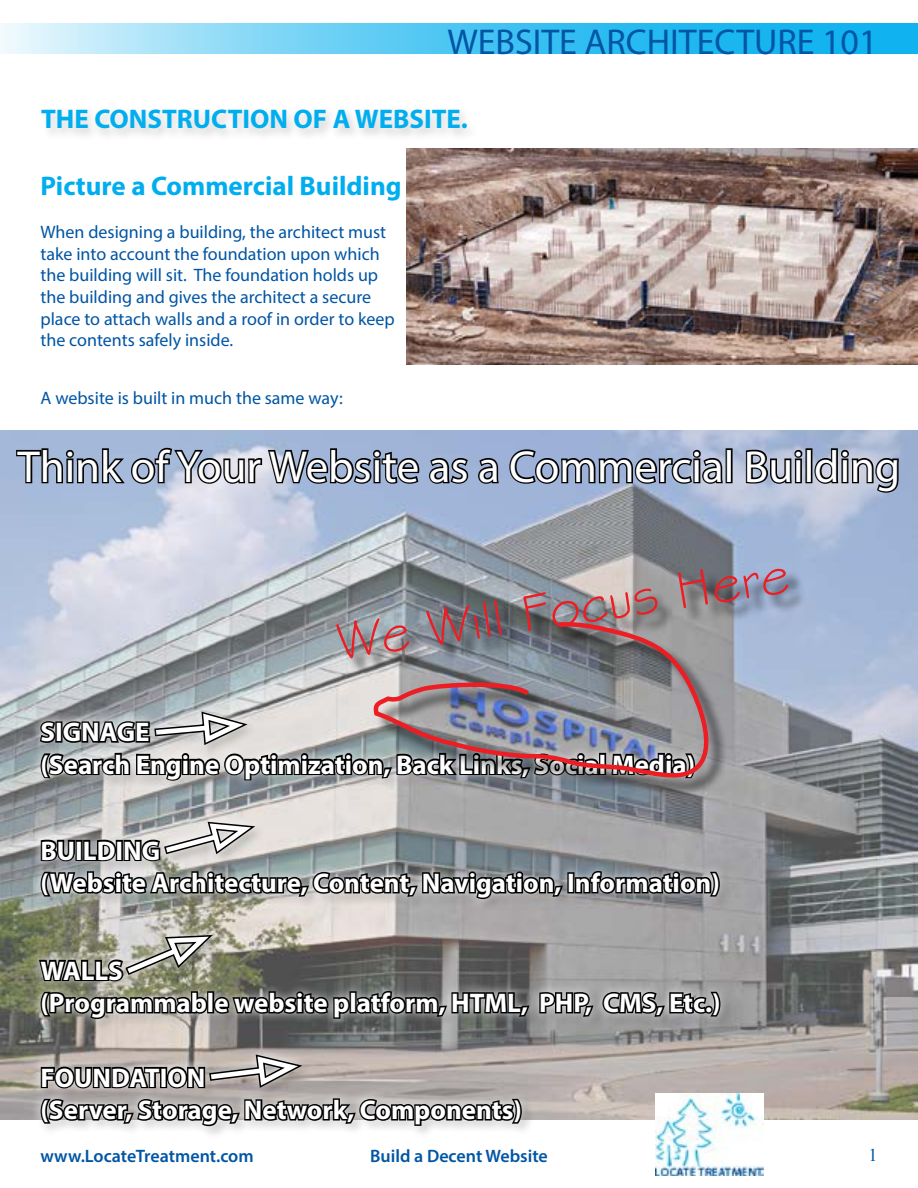
<style>
.page{position:relative;width:918px;height:1188px;background:#fff}
.page>*{position:absolute;margin:0;border:0;box-sizing:border-box;transform-origin:0 0}
.t1{font:54px "Stylus BT";color:#ed1d24}
.t2{font:45px "Myriad Pro";color:#fff}
.t3{font:36px "Myriad Pro";color:#0055a4}
.t4{font:700 27px/32.4px "Myriad Pro";color:#fff}
.t5{font:700 27px "Myriad Pro";color:#00aeef}
.t6{font:18px/21.6px "Myriad Pro";color:#0055a4}
.t7{font:600 18px "Myriad Pro";color:#0055a4}
.t8{font:18px "Times New Roman";color:#0055a4}
</style>
<div class="page">
<svg style="left:0;top:24px;width:918px;height:30px;background:#5dcbf4"></svg>
<img style="left:406px;top:148px;width:512px;height:217px">
<img style="left:0;top:431px;width:918px;height:689px">
<img style="left:722px;top:1094px;width:41px;height:82px">
<div style="left:33px;top:100px;width:443px;height:37px;background:#f4f4f4"></div>
<svg style="left:15px;top:446px;width:406px;height:39px;background:#6a7485"></svg>
<svg style="left:428px;top:456px;width:42px;height:29px"></svg>
<svg style="left:477px;top:456px;width:23px;height:29px"></svg>
<svg style="left:508px;top:448px;width:217px;height:37px;background:#616c82"></svg>
<div style="left:726px;top:448px;width:7px;height:35px;border:3px solid #000"></div>
<svg style="left:744px;top:448px;width:60px;height:37px;background:#616672"></svg>
<div style="left:805px;top:448px;width:7px;height:35px;border:3px solid #000"></div>
<svg style="left:813px;top:447px;width:87px;height:47px;background:#777c8a"></svg>
<div style="left:29px;top:949px;width:701px;height:80px;background:#fff;opacity:.75"></div>
<div style="left:31px;top:829px;width:699px;height:80px;background:#fff;opacity:.75"></div>
<div style="left:338px;top:570px;width:470px;height:107px;background:#000;opacity:.75"></div>
<svg style="left:722px;top:621px;width:8px;height:158px"></svg>
<svg style="left:37px;top:621px;width:685px;height:555px;background:#989797"></svg>
<h3 class="t3" style="left:447px;top:20px;width:432px">WEBSITE ARCHITECTURE 101</h3>
<h3 class="t5" style="left:41px;top:102px;width:428px">THE CONSTRUCTION OF A WEBSITE.</h3>
<h3 class="t5" style="left:41px;top:168px;width:363px">Picture a Commercial Building</h3>
<p class="t6" style="left:41px;top:221px;width:356px">When designing a building, the architect must take into account the foundation upon which the building will sit. The foundation holds up the building and gives the architect a secure place to attach walls and a roof in order to keep the contents safely inside.</p>
<p class="t6" style="left:41px;top:387px;width:304px">A website is built in much the same way:</p>
<h2 class="t2" style="left:18px;top:439px;width:884px">Think of Your Website as a Commercial Building</h2>
<h1 class="t1" style="left:332px;top:607px;width:458px;rotate:-8deg">We Will Focus Here</h1>
<h3 class="t4" style="left:40px;top:715px;width:656px">SIGNAGE<br>(Search Engine Optimization, Back Links, Social Media)</h3>
<h3 class="t4" style="left:40px;top:833px;width:681px">BUILDING<br>(Website Architecture, Content, Navigation, Information)</h3>
<h3 class="t4" style="left:40px;top:953px;width:682px">WALLS<br>(Programmable website platform, HTML, PHP, CMS, Etc.)</h3>
<h3 class="t4" style="left:40px;top:1060px;width:483px">FOUNDATION<br>(Server, Storage, Network, Components)</h3>
<p class="t7" style="left:41px;top:1145px;width:215px">www.LocateTreatment.com</p>
<p class="t7" style="left:370px;top:1145px;width:179px">Build a Decent Website</p>
<p class="t8" style="left:869px;top:1143px;width:10px">1</p>
</div>
